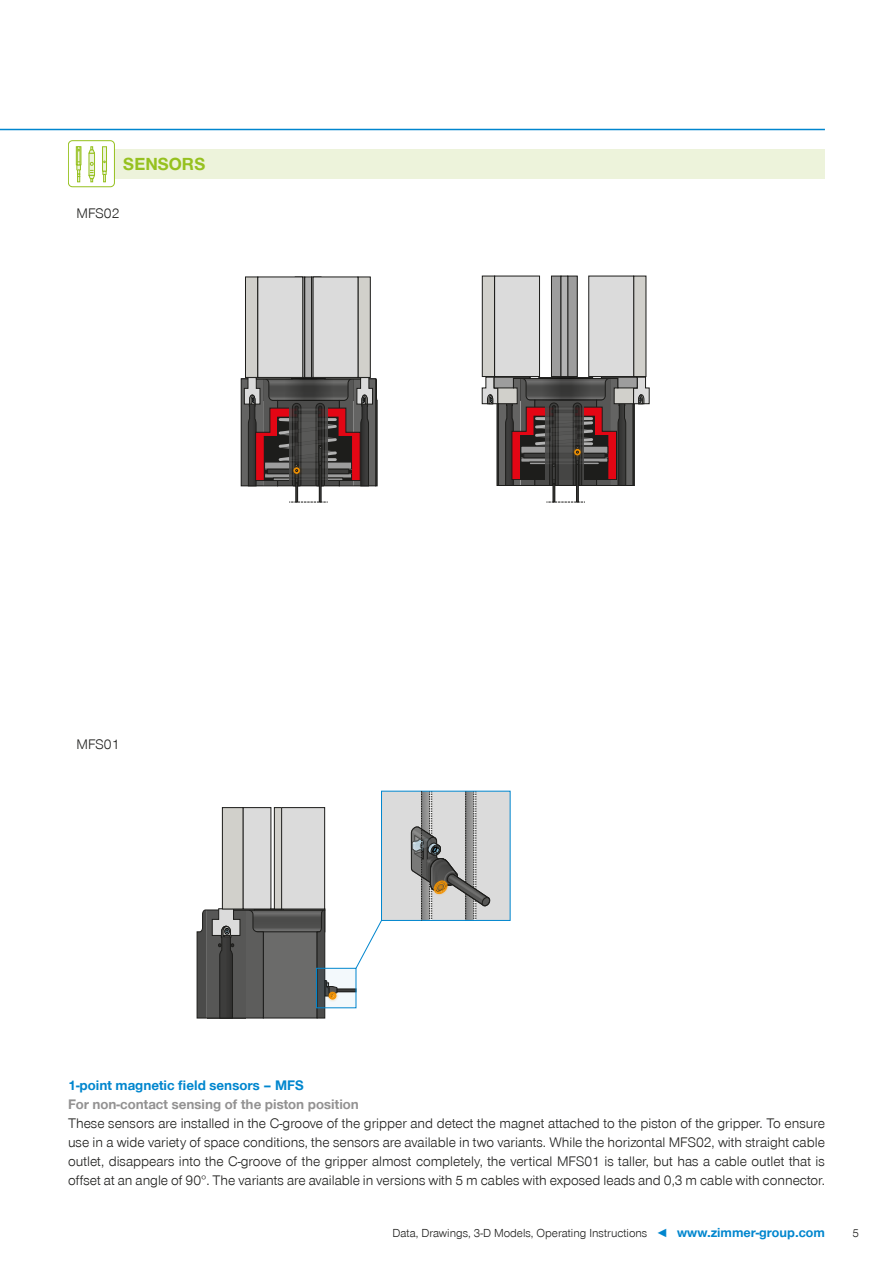
<style>
.page{position:relative;width:893px;height:1263px;background:#fff}
.page>*{position:absolute;margin:0;border:0;box-sizing:border-box;transform-origin:0 0}
.CB_AF_Sub-Headline_1{font:700 18px "Zimmer Group Sans Global";color:#96c11f}
.CB_AF_Fließtext_9_5{font:300 14.25px/19.2px "Zimmer Group Sans Global";color:#1d1d1b;text-align:justify}
.CB_AF_Fließtext_9_5-2{font:700 14.25px "Zimmer Group Sans Global";color:#939292}
.CB_AF_Fließtext_9_5-3{font:700 14.25px "Zimmer Group Sans Global";color:#0086ce}
.CB_AF_Seitenzahl_rec{font:300 12px "Zimmer Group Sans Global";color:#1d1d1b}
.s1{color:#0086ce}
.s2{font-weight:700;font-size:13.5px;color:#0086ce}
</style>
<div class="page">
<hr style="left:0;top:129px;width:825px;height:1px;background:#0086ce">
<div style="left:115px;top:149px;width:710px;height:30px;background:#edf3db"></div>
<div style="left:68px;top:140px;width:47px;height:47px;border:1px solid #96c11f;border-radius:4px"></div>
<svg style="left:102px;top:146px;width:5px;height:36px"></svg>
<div style="left:89px;top:153px;width:6px;height:22px;background:#edf3db"></div>
<div style="left:89px;top:153px;width:6px;height:23px;border:1px solid #96c11f"></div>
<svg style="left:89px;top:146px;width:6px;height:8px"></svg>
<svg style="left:76px;top:146px;width:5px;height:36px"></svg>
<svg style="left:89px;top:162px;width:6px;height:20px"></svg>
<div style="left:551px;top:276px;width:10px;height:100px;background:#9d9d9d"></div>
<div style="left:551px;top:276px;width:10px;height:101px;border:1px solid #1d1d1b"></div>
<div style="left:568px;top:276px;width:9px;height:100px;background:#9d9d9d"></div>
<div style="left:561px;top:276px;width:7px;height:100px;background:#b3b3b3"></div>
<div style="left:561px;top:276px;width:7px;height:101px;border:1px solid #1d1d1b"></div>
<div style="left:634px;top:276px;width:12px;height:100px;background:#d1d0cb"></div>
<div style="left:482px;top:276px;width:13px;height:100px;background:#d1d0cb"></div>
<div style="left:482px;top:276px;width:13px;height:101px;border:1px solid #1d1d1b"></div>
<div style="left:495px;top:276px;width:44px;height:100px;background:#dbdbdb"></div>
<div style="left:494px;top:276px;width:46px;height:101px;border:1px solid #1d1d1b"></div>
<div style="left:589px;top:276px;width:45px;height:100px;background:#dbdbdb"></div>
<div style="left:589px;top:276px;width:45px;height:101px;border:1px solid #1d1d1b"></div>
<div style="left:295px;top:277px;width:10px;height:101px;border:1px solid #1d1d1b"></div>
<div style="left:305px;top:277px;width:6px;height:100px;background:#b3b3b3"></div>
<div style="left:305px;top:277px;width:7px;height:101px;border:1px solid #1d1d1b"></div>
<div style="left:358px;top:277px;width:12px;height:100px;background:#d1d0cb"></div>
<div style="left:358px;top:277px;width:12px;height:101px;border:1px solid #1d1d1b"></div>
<div style="left:245px;top:277px;width:13px;height:100px;background:#d1d0cb"></div>
<div style="left:245px;top:277px;width:13px;height:101px;border:1px solid #1d1d1b"></div>
<div style="left:258px;top:277px;width:45px;height:100px;background:#dbdbdb"></div>
<div style="left:258px;top:277px;width:45px;height:101px;border:1px solid #1d1d1b"></div>
<div style="left:313px;top:277px;width:45px;height:100px;background:#dbdbdb"></div>
<svg style="left:241px;top:377px;width:136px;height:126px;background:#6c5c5c"></svg>
<svg style="left:482px;top:377px;width:167px;height:126px"></svg>
<svg style="left:282px;top:912px;width:35px;height:18px"></svg>
<div style="left:245px;top:910px;width:80px;height:22px;border:1px solid #1d1d1b"></div>
<div style="left:263px;top:932px;width:54px;height:86px;background:#6b6b6a"></div>
<div style="left:263px;top:932px;width:54px;height:86px;border:1px solid #1d1d1b"></div>
<div style="left:283px;top:908px;width:42px;height:2px;border:1px solid #1d1d1b"></div>
<svg style="left:197px;top:908px;width:85px;height:110px"></svg>
<div style="left:222px;top:808px;width:21px;height:101px;background:#d1d0cb"></div>
<div style="left:222px;top:807px;width:21px;height:102px;border:1px solid #1d1d1b"></div>
<div style="left:274px;top:808px;width:8px;height:101px;background:#d1d0cb"></div>
<div style="left:274px;top:807px;width:8px;height:102px;border:1px solid #1d1d1b"></div>
<div style="left:243px;top:808px;width:28px;height:101px;background:#dbdbdb"></div>
<div style="left:243px;top:807px;width:28px;height:102px;border:1px solid #1d1d1b"></div>
<div style="left:282px;top:808px;width:43px;height:101px;background:#dbdbdb"></div>
<div style="left:281px;top:807px;width:44px;height:102px;border:1px solid #1d1d1b"></div>
<svg style="left:355px;top:791px;width:155px;height:178px"></svg>
<div style="left:316px;top:968px;width:40px;height:40px;background:#f3f9fc"></div>
<div style="left:337px;top:989px;width:19px;height:3px;border:1px solid #1d1d1b"></div>
<img style="left:337px;top:988px;width:3px;height:11px">
<svg style="left:317px;top:910px;width:20px;height:108px"></svg>
<div style="left:316px;top:968px;width:40px;height:40px;border:1px solid #0086ce"></div>
<p class="CB_AF_Sub-Headline_1" style="left:123px;top:153px;width:84px">SENSORS</p>
<p class="CB_AF_Fließtext_9_5" style="left:77px;top:203px;width:44px">MFS02</p>
<p class="CB_AF_Fließtext_9_5" style="left:77px;top:735px;width:44px">MFS01</p>
<p class="CB_AF_Fließtext_9_5-3" style="left:68px;top:1076px;width:237px">1-point magnetic field sensors – MFS</p>
<p class="CB_AF_Fließtext_9_5-2" style="left:68px;top:1095px;width:292px">For non-contact sensing of the piston position</p>
<p class="CB_AF_Fließtext_9_5" style="left:68px;top:1113px;width:758px">These sensors are installed in the C-groove of the gripper and detect the magnet attached to the piston of the gripper. To ensure use in a wide variety of space conditions, the sensors are available in two variants. While the horizontal MFS02, with straight cable outlet, disappears into the C-groove of the gripper almost completely, the vertical MFS01 is taller, but has a cable outlet that is offset at an angle of 90°. The variants are available in versions with 5 m cables with exposed leads and 0,3 m cable with connector.</p>
<p class="CB_AF_Seitenzahl_rec" style="left:392px;top:1226px;width:434px">Data, Drawings, 3-D Models, Operating Instructions <span class="s1">◄</span> <span class="s2">www.zimmer-group.com</span></p>
<p class="CB_AF_Seitenzahl_rec" style="left:852px;top:1226px;width:8px">5</p>
</div>
